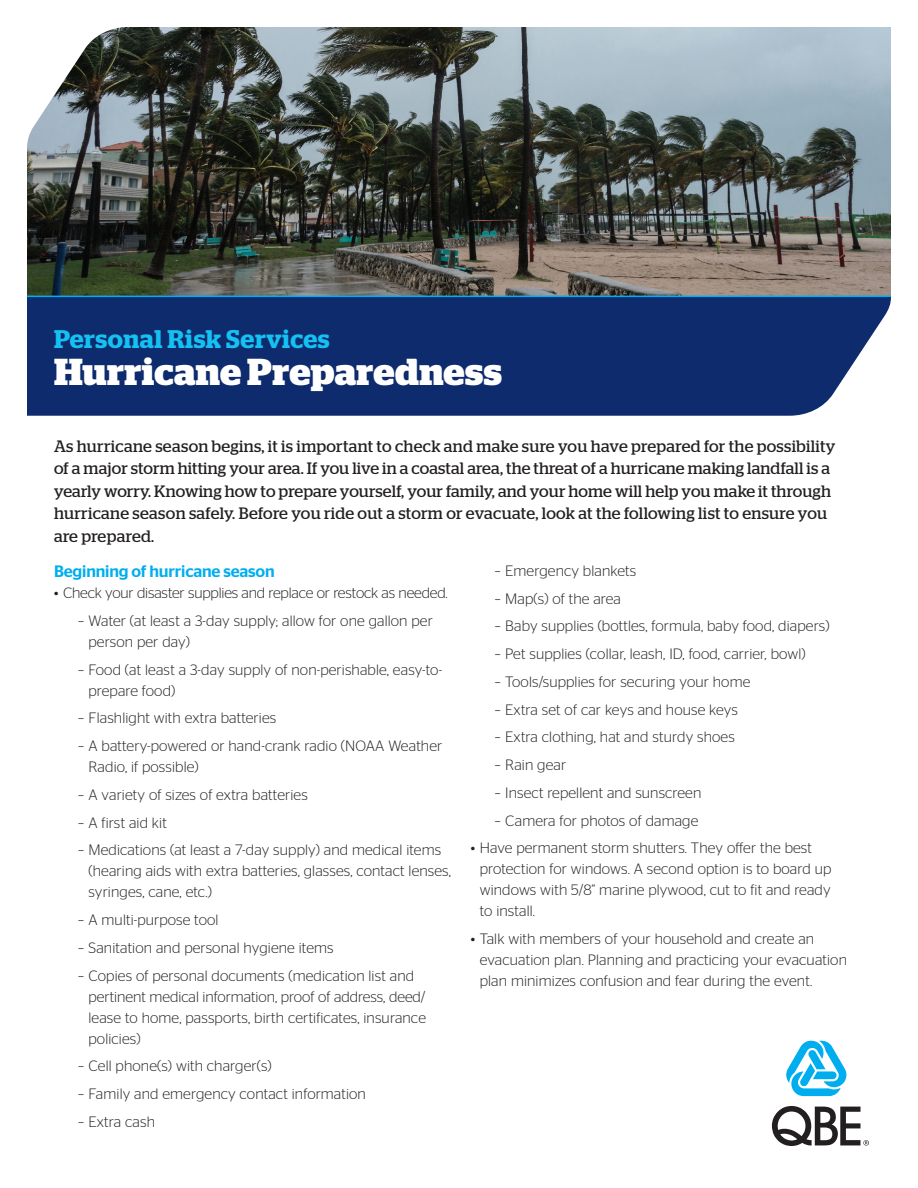
<style>
.page{position:relative;width:918px;height:1188px;background:#fff}
.page>*{position:absolute;margin:0;border:0;box-sizing:border-box;transform-origin:0 0}
.t1{font:700 37.5px "Stag";letter-spacing:.01em;color:#fff}
.t2{font:600 25.5px "Stag";letter-spacing:.02em;color:#15c0f2}
.t3{font:16.5px/22.5px "Stag";letter-spacing:.01em;color:#231f20}
.t4{font:500 16.5px "Stag Sans";letter-spacing:-.01em;color:#00aeef}
.t5{font:300 15px/21px "Stag Sans";letter-spacing:.01em;color:#231f20}
.t6{font:300 15px "Stag Sans";letter-spacing:-.01em;color:#231f20}
</style>
<div class="page">
<img style="left:27px;top:27px;width:864px;height:269px">
<div style="left:27px;top:297px;width:864px;height:119px;background:#0d2b6d"></div>
<hr style="left:27px;top:296px;width:864px;height:1px;background:#00aeef">
<svg style="left:786px;top:1040px;width:61px;height:56px"></svg>
<svg style="left:772px;top:1106px;width:97px;height:40px"></svg>
<p class="t2" style="left:54px;top:324px;width:277px">Personal Risk Services</p>
<p class="t1" style="left:54px;top:350px;width:450px">Hurricane Preparedness</p>
<p class="t3" style="left:54px;top:434px;width:783px">As hurricane season begins, it is important to check and make sure you have prepared for the possibility of a major storm hitting your area. If you live in a coastal area, the threat of a hurricane making landfall is a yearly worry. Knowing how to prepare yourself, your family, and your home will help you make it through hurricane season safely. Before you ride out a storm or evacuate, look at the following list to ensure you are prepared.</p>
<p class="t4" style="left:54px;top:562px;width:222px">Beginning of hurricane season</p>
<p class="t6" style="left:54px;top:585px;width:395px">• Check your disaster supplies and replace or restock as needed.</p>
<p class="t5" style="left:88px;top:610px;width:346px;text-indent:-10px">– Water (at least a 3-day supply; allow for one gallon per person per day)</p>
<p class="t5" style="left:88px;top:659px;width:355px;text-indent:-10px">– Food (at least a 3-day supply of non-perishable, easy-to&shy;prepare food)</p>
<p class="t5" style="left:78px;top:707px;width:200px">– Flashlight with extra batteries</p>
<p class="t5" style="left:88px;top:735px;width:355px;text-indent:-10px">– A battery-powered or hand-crank radio (NOAA Weather<br>Radio, if possible)</p>
<p class="t5" style="left:78px;top:784px;width:231px">– A variety of sizes of extra batteries</p>
<p class="t5" style="left:78px;top:812px;width:90px">– A first aid kit</p>
<p class="t5" style="left:88px;top:839px;width:364px;text-indent:-10px">– Medications (at least a 7-day supply) and medical items (hearing aids with extra batteries, glasses, contact lenses, syringes, cane, etc.)</p>
<p class="t5" style="left:78px;top:909px;width:142px">– A multi-purpose tool</p>
<p class="t5" style="left:78px;top:937px;width:257px">– Sanitation and personal hygiene items</p>
<p class="t5" style="left:88px;top:965px;width:339px;text-indent:-10px">– Copies of personal documents (medication list and pertinent medical information, proof of address, deed/ lease to home, passports, birth certificates, insurance policies)</p>
<p class="t5" style="left:78px;top:1055px;width:195px">– Cell phone(s) with charger(s)</p>
<p class="t5" style="left:78px;top:1083px;width:289px">– Family and emergency contact information</p>
<p class="t5" style="left:78px;top:1111px;width:79px">– Extra cash</p>
<p class="t5" style="left:495px;top:560px;width:143px">– Emergency blankets</p>
<p class="t5" style="left:495px;top:588px;width:128px">– Map(s) of the area</p>
<p class="t5" style="left:495px;top:615px;width:336px">– Baby supplies (bottles, formula, baby food, diapers)</p>
<p class="t5" style="left:495px;top:643px;width:312px">– Pet supplies (collar, leash, ID, food, carrier, bowl)</p>
<p class="t5" style="left:495px;top:671px;width:257px">– Tools/supplies for securing your home</p>
<p class="t5" style="left:495px;top:699px;width:245px">– Extra set of car keys and house keys</p>
<p class="t5" style="left:495px;top:726px;width:242px">– Extra clothing, hat and sturdy shoes</p>
<p class="t5" style="left:495px;top:754px;width:73px">– Rain gear</p>
<p class="t5" style="left:495px;top:782px;width:208px">– Insect repellent and sunscreen</p>
<p class="t5" style="left:495px;top:810px;width:205px">– Camera for photos of damage</p>
<p class="t5" style="left:480px;top:837px;width:353px;text-indent:-9px">• Have permanent storm shutters. They offer the best protection for windows. A second option is to board up windows with 5/8” marine plywood, cut to fit and ready to install.</p>
<p class="t5" style="left:480px;top:928px;width:369px;text-indent:-9px">• Talk with members of your household and create an evacuation plan. Planning and practicing your evacuation plan minimizes confusion and fear during the event.</p>
</div>
